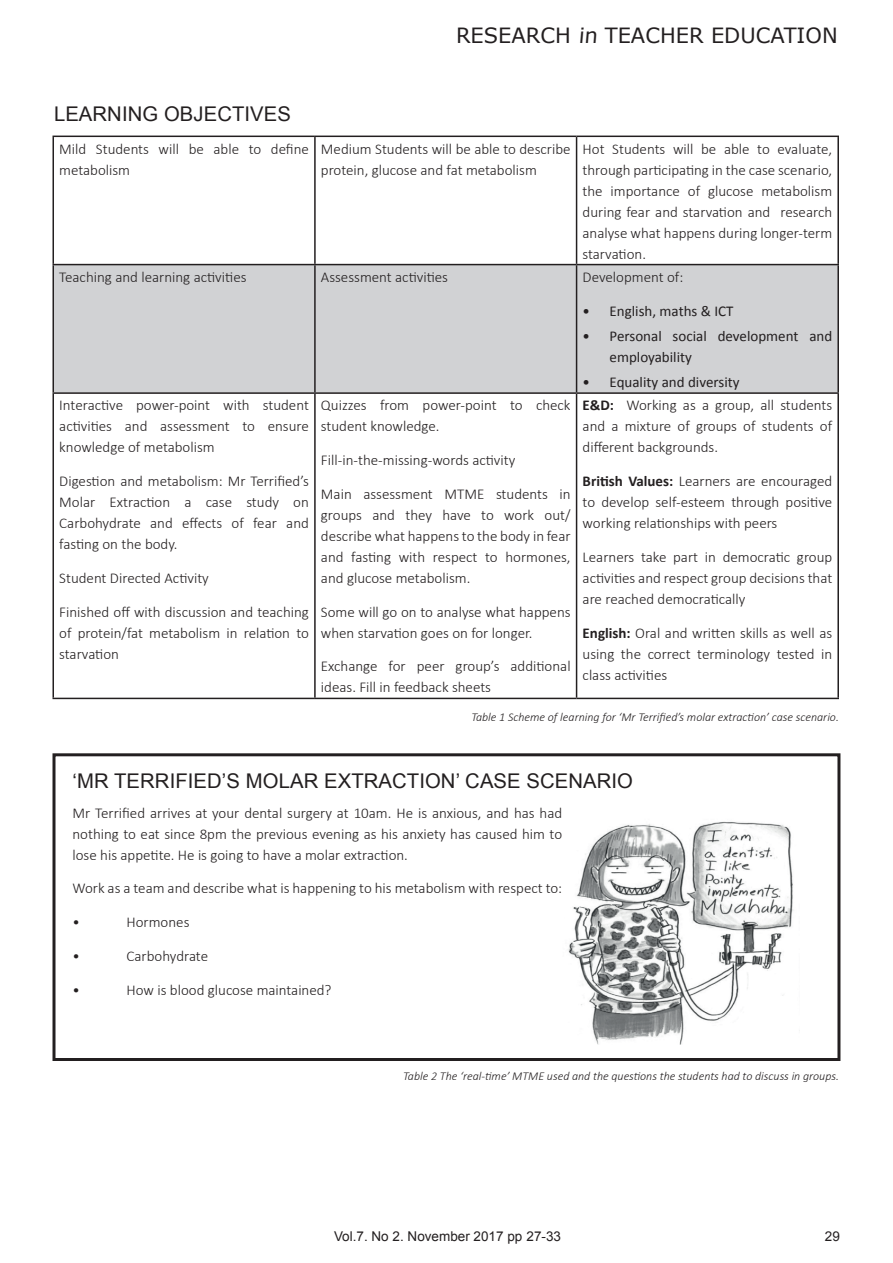
<style>
.page{position:relative;width:893px;height:1263px;background:#fff}
.page>*{position:absolute;margin:0;border:0;box-sizing:border-box;transform-origin:0 0}
.t1{font:21px "Verdana";color:#231f20}
.t2{font:20.25px "Arial";letter-spacing:.005em;color:#231f20}
.t3{font:300 15px/21px "Calibri";color:#231f20;text-align:justify}
.t4{font:15px/21px "Calibri";color:#231f20}
.t5{font:13.5px "Arial";color:#231f20}
.t6{font:italic 300 12px "Calibri";color:#231f20}
.s1{font-weight:700}
.s2{color:#fff}
</style>
<div class="page">
<div style="left:54px;top:265px;width:783px;height:127px;background:#d1d2d4"></div>
<hr style="left:52px;top:136px;width:263px;height:1px;background:#231f20">
<hr style="left:52px;top:137px;width:2px;height:127px;background:#231f20">
<hr style="left:315px;top:136px;width:262px;height:1px;background:#231f20">
<hr style="left:314px;top:137px;width:2px;height:127px;background:#231f20">
<hr style="left:577px;top:136px;width:262px;height:1px;background:#231f20">
<hr style="left:576px;top:137px;width:1px;height:127px;background:#231f20">
<hr style="left:837px;top:137px;width:2px;height:127px;background:#231f20">
<hr style="left:52px;top:264px;width:263px;height:1px;background:#231f20">
<hr style="left:52px;top:265px;width:2px;height:127px;background:#231f20">
<hr style="left:315px;top:264px;width:262px;height:1px;background:#231f20">
<hr style="left:314px;top:265px;width:2px;height:127px;background:#231f20">
<hr style="left:577px;top:264px;width:262px;height:1px;background:#231f20">
<hr style="left:576px;top:265px;width:1px;height:127px;background:#231f20">
<hr style="left:837px;top:265px;width:2px;height:127px;background:#231f20">
<hr style="left:52px;top:392px;width:263px;height:2px;background:#231f20">
<hr style="left:52px;top:394px;width:2px;height:304px;background:#231f20">
<hr style="left:315px;top:392px;width:262px;height:2px;background:#231f20">
<hr style="left:314px;top:394px;width:2px;height:304px;background:#231f20">
<hr style="left:577px;top:392px;width:262px;height:2px;background:#231f20">
<hr style="left:576px;top:394px;width:1px;height:304px;background:#231f20">
<hr style="left:837px;top:394px;width:2px;height:304px;background:#231f20">
<hr style="left:52px;top:698px;width:263px;height:1px;background:#231f20">
<hr style="left:315px;top:698px;width:262px;height:1px;background:#231f20">
<hr style="left:577px;top:698px;width:262px;height:1px;background:#231f20">
<div style="left:52px;top:753px;width:788px;height:308px;border:3px solid #231f20"></div>
<img style="left:568px;top:821px;width:225px;height:223px">
<h1 class="t1" style="left:456px;top:21px;width:383px">RESEARCH in TEACHER EDUCATION</h1>
<h2 class="t2" style="left:54px;top:101px;width:239px">LEARNING OBJECTIVES</h2>
<p class="t3" style="left:59px;top:138px;width:251px">Mild Students will be able to define metabolism</p>
<p class="t3" style="left:321px;top:138px;width:251px">Medium Students will be able to describe protein, glucose and fat metabolism</p>
<p class="t3" style="left:583px;top:138px;width:251px">Hot Students will be able to evaluate, through participating in the case scenario, the importance of glucose metabolism during fear and starvation and research analyse what happens during longer-term starvation.</p>
<p class="t3" style="left:59px;top:266px;width:189px">Teaching and learning activities</p>
<p class="t3" style="left:321px;top:266px;width:129px">Assessment activities</p>
<p class="t3" style="left:583px;top:266px;width:102px">Development of:</p>
<p class="t4" style="left:583px;top:300px;width:153px">• English, maths &amp; ICT</p>
<p class="t4" style="left:610px;top:325px;width:224px;text-indent:-27px">• Personal social development and employability</p>
<p class="t4" style="left:583px;top:372px;width:158px">• Equality and diversity</p>
<p class="t3" style="left:59px;top:395px;width:251px">Interactive power-point with student activities and assessment to ensure knowledge of metabolism</p>
<p class="t3" style="left:59px;top:470px;width:251px">Digestion and metabolism: Mr Terrified’s Molar Extraction a case study on Carbohydrate and effects of fear and fasting on the body.</p>
<p class="t3" style="left:59px;top:567px;width:151px">Student Directed Activity</p>
<p class="t3" style="left:59px;top:601px;width:251px">Finished off with discussion and teaching of protein/fat metabolism in relation to starvation</p>
<p class="t3" style="left:321px;top:395px;width:251px">Quizzes from power-point to check student knowledge.</p>
<p class="t3" style="left:321px;top:449px;width:196px">Fill-in-the-missing-words activity</p>
<p class="t3" style="left:321px;top:483px;width:251px">Main assessment MTME students in groups and they have to work out/ describe what happens to the body in fear and fasting with respect to hormones, and glucose metabolism.</p>
<p class="t3" style="left:321px;top:601px;width:251px">Some will go on to analyse what happens when starvation goes on for longer.</p>
<p class="t3" style="left:321px;top:656px;width:251px">Exchange for peer group’s additional ideas. Fill in feedback sheets</p>
<p class="t3" style="left:583px;top:395px;width:251px"><span class="s1">E&amp;D:</span> Working as a group, all students and a mixture of groups of students of different backgrounds.</p>
<p class="t3" style="left:583px;top:470px;width:251px"><span class="s1">British Values:</span> Learners are encouraged to develop self-esteem through positive working relationships with peers</p>
<p class="t3" style="left:583px;top:546px;width:251px">Learners take part in democratic group activities and respect group decisions that are reached democratically</p>
<p class="t3" style="left:583px;top:622px;width:251px"><span class="s1">English:</span> Oral and written skills as well as using the correct terminology tested in class activities</p>
<p class="t6" style="left:471px;top:709px;width:369px">Table 1 Scheme of learning for ‘Mr Terrified’s molar extraction’ case scenario.</p>
<h2 class="t2" style="left:73px;top:768px;width:562px">‘MR TERRIFIED’S MOLAR EXTRACTION’ CASE SCENARIO</h2>
<p class="t3" style="left:73px;top:802px;width:491px">Mr Terrified arrives at your dental surgery at 10am. He is anxious, and has had nothing to eat since 8pm the previous evening as his anxiety has caused him to lose his appetite. He is going to have a molar extraction.</p>
<p class="t3" style="left:73px;top:878px;width:491px">Work as a team and describe what is happening to his metabolism with respect to:</p>
<p class="t3" style="left:73px;top:911px;width:9px">•</p>
<p class="t3" style="left:127px;top:911px;width:64px">Hormones</p>
<p class="t3" style="left:73px;top:945px;width:9px">•</p>
<p class="t3" style="left:127px;top:945px;width:83px">Carbohydrate</p>
<p class="t3" style="left:73px;top:979px;width:9px">•</p>
<p class="t3" style="left:127px;top:979px;width:207px">How is blood glucose maintained?</p>
<p class="t6" style="left:403px;top:1068px;width:437px">Table 2 The ‘real-time’ MTME used and the questions the students had to discuss in groups.</p>
<p class="t5" style="left:334px;top:1227px;width:228px">Vol.7. No 2. November 2017 pp <span class="s2">00 00</span></p>
<p class="t5" style="left:527px;top:1227px;width:36px">27-33</p>
<p class="t5" style="left:825px;top:1227px;width:17px">29</p>
</div>
